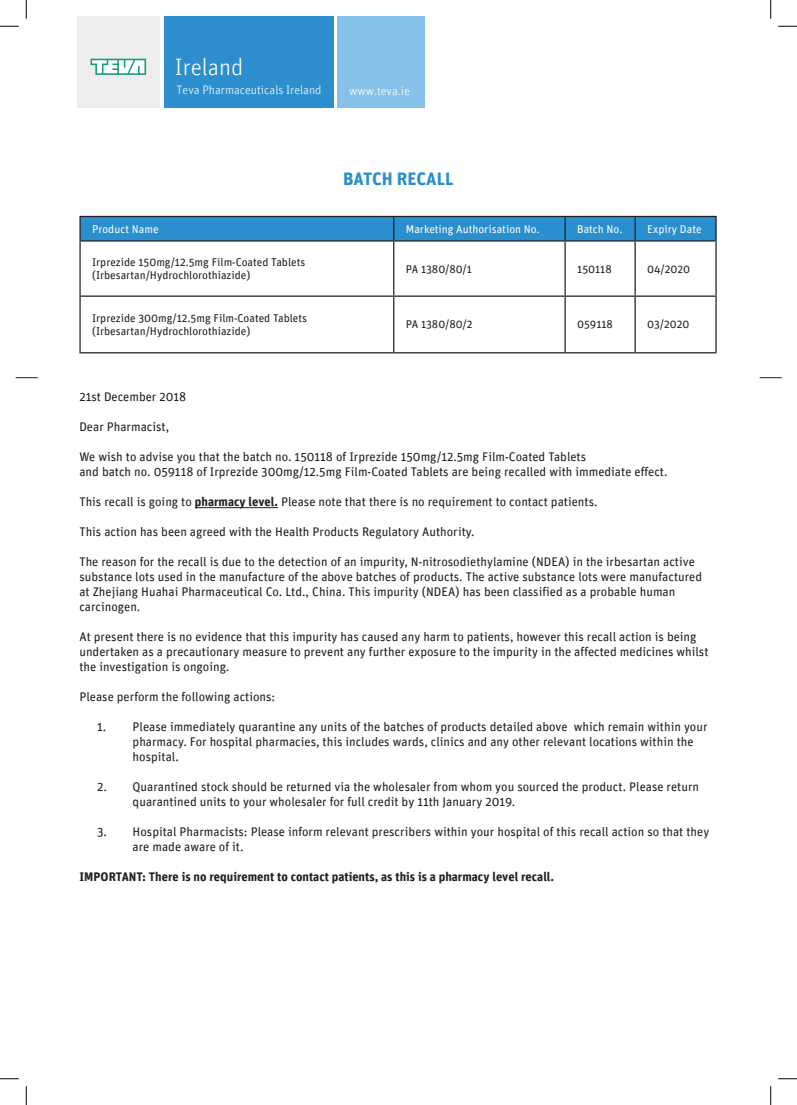
<style>
.page{position:relative;width:797px;height:1105px;background:#fff}
.page>*{position:absolute;margin:0;border:0;box-sizing:border-box;transform-origin:0 0}
.t1{font:300 23.75px "Unit";color:#fff}
.t2{font:700 18.12px "Unit";color:#2b8fcd}
.t3{font:12.5px/15px "Unit";color:#231f20}
.t4{font:700 12.5px "Unit";color:#231f20}
.t5{font:300 12.25px "Unit";color:#fff}
.t6{font:11.25px "Unit";color:#231f20}
.t7{font:11.25px "Unit";color:#fff}
.s1{font-weight:700}
</style>
<div class="page">
<div style="left:337px;top:16px;width:87px;height:92px;background:#86c1e9"></div>
<div style="left:164px;top:16px;width:169px;height:92px;background:#2c8ecd"></div>
<div style="left:77px;top:16px;width:83px;height:92px;background:#ecedec"></div>
<svg style="left:90px;top:59px;width:56px;height:16px"></svg>
<hr style="left:195px;top:507px;width:83px;height:1px;background:#231f20">
<svg style="left:16px;top:377px;width:22px;height:1px"></svg>
<svg style="left:759px;top:377px;width:22px;height:1px"></svg>
<hr style="left:79px;top:216px;width:315px;height:1px;background:#231f20">
<hr style="left:79px;top:217px;width:2px;height:23px;background:#231f20">
<svg style="left:80px;top:216px;width:636px;height:24px;background:#2889c4"></svg>
<hr style="left:79px;top:240px;width:315px;height:2px;background:#231f20">
<hr style="left:79px;top:242px;width:2px;height:53px;background:#231f20">
<hr style="left:394px;top:240px;width:171px;height:2px;background:#231f20">
<hr style="left:393px;top:242px;width:1px;height:53px;background:#231f20">
<hr style="left:565px;top:240px;width:70px;height:2px;background:#231f20">
<hr style="left:564px;top:242px;width:1px;height:53px;background:#231f20">
<hr style="left:635px;top:240px;width:81px;height:2px;background:#231f20">
<hr style="left:634px;top:242px;width:1px;height:53px;background:#231f20">
<hr style="left:715px;top:242px;width:1px;height:53px;background:#231f20">
<hr style="left:79px;top:297px;width:2px;height:55px;background:#231f20">
<hr style="left:393px;top:297px;width:1px;height:55px;background:#231f20">
<hr style="left:564px;top:297px;width:1px;height:55px;background:#231f20">
<hr style="left:634px;top:297px;width:1px;height:55px;background:#231f20">
<hr style="left:715px;top:297px;width:1px;height:55px;background:#231f20">
<hr style="left:79px;top:352px;width:315px;height:1px;background:#231f20">
<hr style="left:394px;top:352px;width:171px;height:1px;background:#231f20">
<hr style="left:565px;top:352px;width:70px;height:1px;background:#231f20">
<hr style="left:635px;top:352px;width:81px;height:1px;background:#231f20">
<hr style="left:79px;top:295px;width:315px;height:2px;background:#231f20">
<hr style="left:394px;top:295px;width:171px;height:2px;background:#231f20">
<hr style="left:565px;top:295px;width:70px;height:2px;background:#231f20">
<hr style="left:635px;top:295px;width:81px;height:2px;background:#231f20">
<svg style="left:0;top:25px;width:19px;height:2px"></svg>
<svg style="left:778px;top:25px;width:19px;height:2px"></svg>
<svg style="left:0;top:1078px;width:19px;height:1px"></svg>
<svg style="left:778px;top:1078px;width:19px;height:1px"></svg>
<svg style="left:25px;top:0;width:2px;height:19px"></svg>
<svg style="left:25px;top:1086px;width:2px;height:19px"></svg>
<svg style="left:770px;top:0;width:1px;height:19px"></svg>
<svg style="left:770px;top:1086px;width:1px;height:19px"></svg>
<h1 class="t1" style="left:175px;top:53px;width:70px">Ireland</h1>
<p class="t5" style="left:176px;top:83px;width:146px">Teva Pharmaceuticals Ireland</p>
<p class="t5" style="left:349px;top:84px;width:62px">www.teva.ie</p>
<p class="t2" style="left:343px;top:168px;width:112px">BATCH RECALL</p>
<p class="t7" style="left:92px;top:222px;width:68px">Product Name</p>
<p class="t7" style="left:406px;top:222px;width:135px">Marketing Authorisation No.</p>
<p class="t7" style="left:577px;top:222px;width:47px">Batch No.</p>
<p class="t7" style="left:647px;top:222px;width:56px">Expiry Date</p>
<p class="t6" style="left:92px;top:255px;width:215px">Irprezide 150mg/12.5mg Film-Coated Tablets</p>
<p class="t6" style="left:92px;top:269px;width:160px">(Irbesartan/Hydrochlorothiazide)</p>
<p class="t6" style="left:406px;top:262px;width:68px">PA 1380/80/1</p>
<p class="t6" style="left:577px;top:262px;width:36px">150118</p>
<p class="t6" style="left:647px;top:262px;width:44px">04/2020</p>
<p class="t6" style="left:92px;top:311px;width:216px">Irprezide 300mg/12.5mg Film-Coated Tablets</p>
<p class="t6" style="left:92px;top:325px;width:160px">(Irbesartan/Hydrochlorothiazide)</p>
<p class="t6" style="left:406px;top:318px;width:68px">PA 1380/80/2</p>
<p class="t6" style="left:577px;top:318px;width:37px">059118</p>
<p class="t6" style="left:647px;top:318px;width:44px">03/2020</p>
<p class="t3" style="left:79px;top:389px;width:108px">21st December 2018</p>
<p class="t3" style="left:79px;top:419px;width:91px">Dear Pharmacist,</p>
<p class="t3" style="left:79px;top:449px;width:508px">We wish to advise you that the batch no. 150118 of Irprezide 150mg/12.5mg Film-Coated Tablets</p>
<p class="t3" style="left:79px;top:464px;width:589px">and batch no. 059118 of Irprezide 300mg/12.5mg Film-Coated Tablets are being recalled with immediate effect.</p>
<p class="t3" style="left:79px;top:494px;width:519px">This recall is going to <span class="s1">pharmacy level.</span> Please note that there is no requirement to contact patients.</p>
<p class="t3" style="left:79px;top:524px;width:397px">This action has been agreed with the Health Products Regulatory Authority.</p>
<p class="t3" style="left:79px;top:554px;width:624px">The reason for the recall is due to the detection of an impurity, N-nitrosodiethylamine (NDEA) in the irbesartan active substance lots used in the manufacture of the above batches of products. The active substance lots were manufactured at Zhejiang Huahai Pharmaceutical Co. Ltd., China. This impurity (NDEA) has been classified as a probable human carcinogen.</p>
<p class="t3" style="left:79px;top:629px;width:630px">At present there is no evidence that this impurity has caused any harm to patients, however this recall action is being undertaken as a precautionary measure to prevent any further exposure to the impurity in the affected medicines whilst the investigation is ongoing.</p>
<p class="t3" style="left:79px;top:689px;width:197px">Please perform the following actions:</p>
<p class="t3" style="left:133px;top:719px;width:576px;text-indent:-35px">1. Please immediately quarantine any units of the batches of products detailed above which remain within your pharmacy. For hospital pharmacies, this includes wards, clinics and any other relevant locations within the hospital.</p>
<p class="t3" style="left:133px;top:779px;width:568px;text-indent:-35px">2. Quarantined stock should be returned via the wholesaler from whom you sourced the product. Please return quarantined units to your wholesaler for full credit by 11th January 2019.</p>
<p class="t3" style="left:133px;top:824px;width:578px;text-indent:-35px">3. Hospital Pharmacists: Please inform relevant prescribers within your hospital of this recall action so that they are made aware of it.</p>
<p class="t4" style="left:79px;top:869px;width:476px">IMPORTANT: There is no requirement to contact patients, as this is a pharmacy level recall.</p>
</div>
